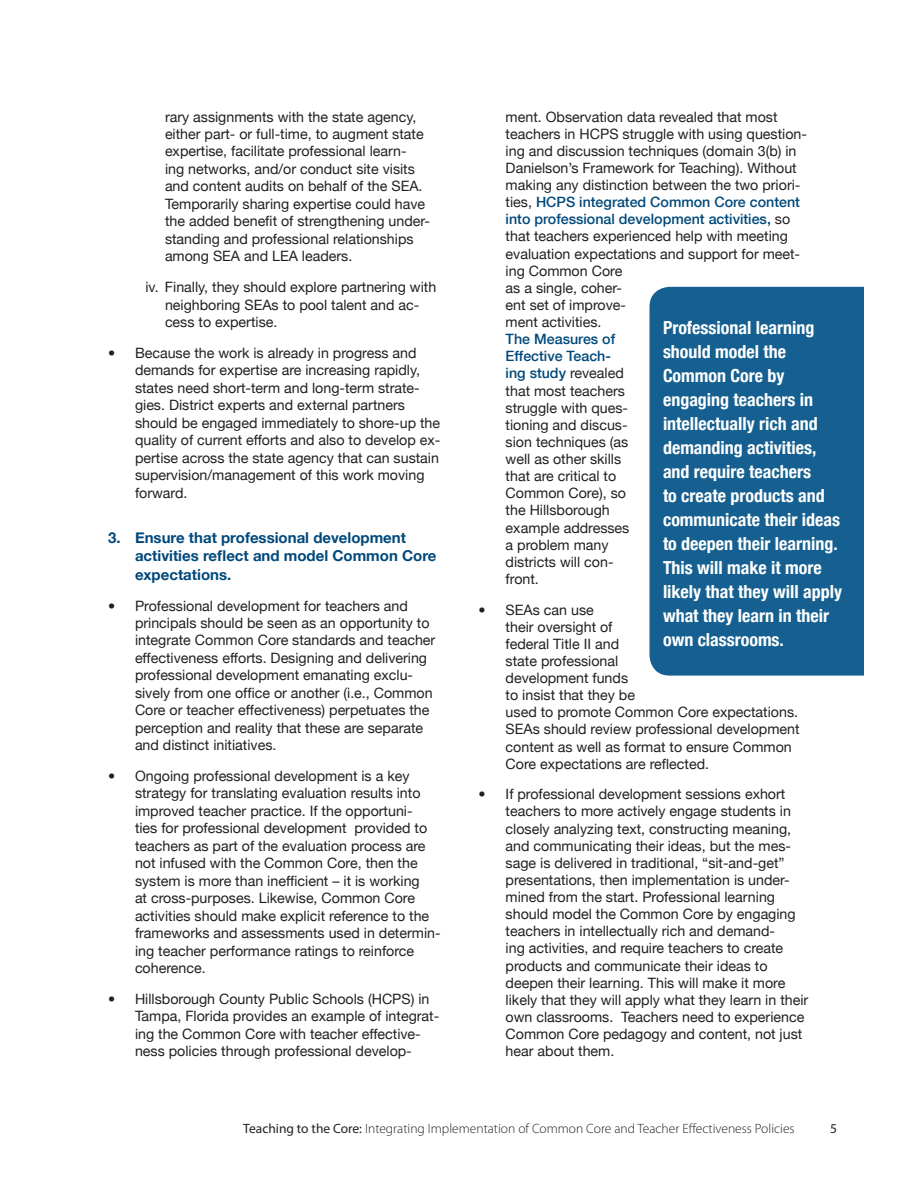
<style>
.page{position:relative;width:918px;height:1188px;background:#fff}
.page>*{position:absolute;margin:0;border:0;box-sizing:border-box;transform-origin:0 0}
.t1{font:700 condensed 18px/24px "Helvetica Neue";color:#fff}
.Body_Copy{font:700 15px/18.3px "Helvetica Neue";color:#00497b}
.Body_Copy-2{font:14.25px/17.1px "Helvetica Neue";color:#231f20}
.t2{font:300 13.5px "Myriad Pro";color:#231f20}
.t3{font:13.5px "Myriad Pro";color:#231f20}
.s1{font-weight:500;color:#00497b}
.s2{font-weight:400}
</style>
<div class="page">
<div style="left:650px;top:287px;width:214px;height:389px;background:#156090"></div>
<p class="Body_Copy-2" style="left:165px;top:108px;width:267px">rary assignments with the state agency, either part- or full-time, to augment state expertise, facilitate professional learn-<br>ing networks, and/or conduct site visits and content audits on behalf of the SEA.<br>Temporarily sharing expertise could have the added benefit of strengthening under&shy;standing and professional relationships among SEA and LEA leaders.</p>
<p class="Body_Copy-2" style="left:165px;top:278px;width:273px;text-indent:-20px">iv. Finally, they should explore partnering with neighboring SEAs to pool talent and ac&shy;cess to expertise.</p>
<p class="Body_Copy-2" style="left:135px;top:344px;width:307px;text-indent:-27px">• Because the work is already in progress and demands for expertise are increasing rapidly, states need short-term and long-term strate&shy;gies. District experts and external partners should be engaged immediately to shore-up the quality of current efforts and also to develop ex&shy;pertise across the state agency that can sustain supervision/management of this work moving forward.</p>
<p class="Body_Copy" style="left:135px;top:529px;width:303px;text-indent:-27px">3. Ensure that professional development activities reflect and model Common Core expectations.</p>
<p class="Body_Copy-2" style="left:135px;top:597px;width:302px;text-indent:-27px">• Professional development for teachers and principals should be seen as an opportunity to integrate Common Core standards and teacher effectiveness efforts. Designing and delivering professional development emanating exclu&shy;sively from one office or another (i.e., Common Core or teacher effectiveness) perpetuates the perception and reality that these are separate and distinct initiatives.</p>
<p class="Body_Copy-2" style="left:135px;top:767px;width:307px;text-indent:-27px">• Ongoing professional development is a key strategy for translating evaluation results into improved teacher practice. If the opportuni-<br>ties for professional development provided to teachers as part of the evaluation process are not infused with the Common Core, then the system is more than inefficient – it is working<br>at cross-purposes. Likewise, Common Core activities should make explicit reference to the frameworks and assessments used in determin&shy;ing teacher performance ratings to reinforce coherence.</p>
<p class="Body_Copy-2" style="left:135px;top:990px;width:306px;text-indent:-27px">• Hillsborough County Public Schools (HCPS) in Tampa, Florida provides an example of integrat&shy;ing the Common Core with teacher effective&shy;ness policies through professional develop-</p>
<p class="Body_Copy-2" style="left:506px;top:108px;width:303px">ment. Observation data revealed that most teachers in HCPS struggle with using question&shy;ing and discussion techniques (domain 3(b) in<br>Danielson’s Framework for Teaching). Without making any distinction between the two priori&shy;ties, <span class="s1">HCPS integrated Common Core content into professional development activities,</span> so that teachers experienced help with meeting evaluation expectations and support for meet&shy;ing Common Core<br>as a single, coher-<br>ent set of improve-<br>ment activities.<br><span class="s1">The Measures of<br>Effective Teach-<br>ing study</span> revealed<br>that most teachers<br>struggle with ques-<br>tioning and discus-<br>sion techniques (as<br>well as other skills<br>that are critical to<br>Common Core), so<br>the Hillsborough<br>example addresses<br>a problem many<br>districts will con-<br>front.</p>
<p class="Body_Copy-2" style="left:506px;top:601px;width:296px;text-indent:-27px">• SEAs can use<br>their oversight of<br>federal Title II and<br>state professional<br>development funds<br>to insist that they be<br>used to promote Common Core expectations.<br>SEAs should review professional development content as well as format to ensure Common<br>Core expectations are reflected.</p>
<p class="Body_Copy-2" style="left:506px;top:786px;width:304px;text-indent:-27px">• If professional development sessions exhort teachers to more actively engage students in closely analyzing text, constructing meaning, and communicating their ideas, but the mes&shy;sage is delivered in traditional, “sit-and-get” presentations, then implementation is under&shy;mined from the start. Professional learning should model the Common Core by engaging teachers in intellectually rich and demand-<br>ing activities, and require teachers to create products and communicate their ideas to deepen their learning. This will make it more likely that they will apply what they learn in their own classrooms. Teachers need to experience Common Core pedagogy and content, not just hear about them.</p>
<p class="t1" style="left:663px;top:315px;width:181px">Professional learning should model the<br>Common Core by engaging teachers in intellectually rich and demanding activities, and require teachers<br>to create products and communicate their ideas to deepen their learning.<br>This will make it more likely that they will apply what they learn in their own classrooms.</p>
<p class="t2" style="left:243px;top:1121px;width:553px"><span class="s2">Teaching to the Core:</span> Integrating Implementation of Common Core and Teacher Effectiveness Policies</p>
<p class="t3" style="left:830px;top:1121px;width:8px">5</p>
</div>
